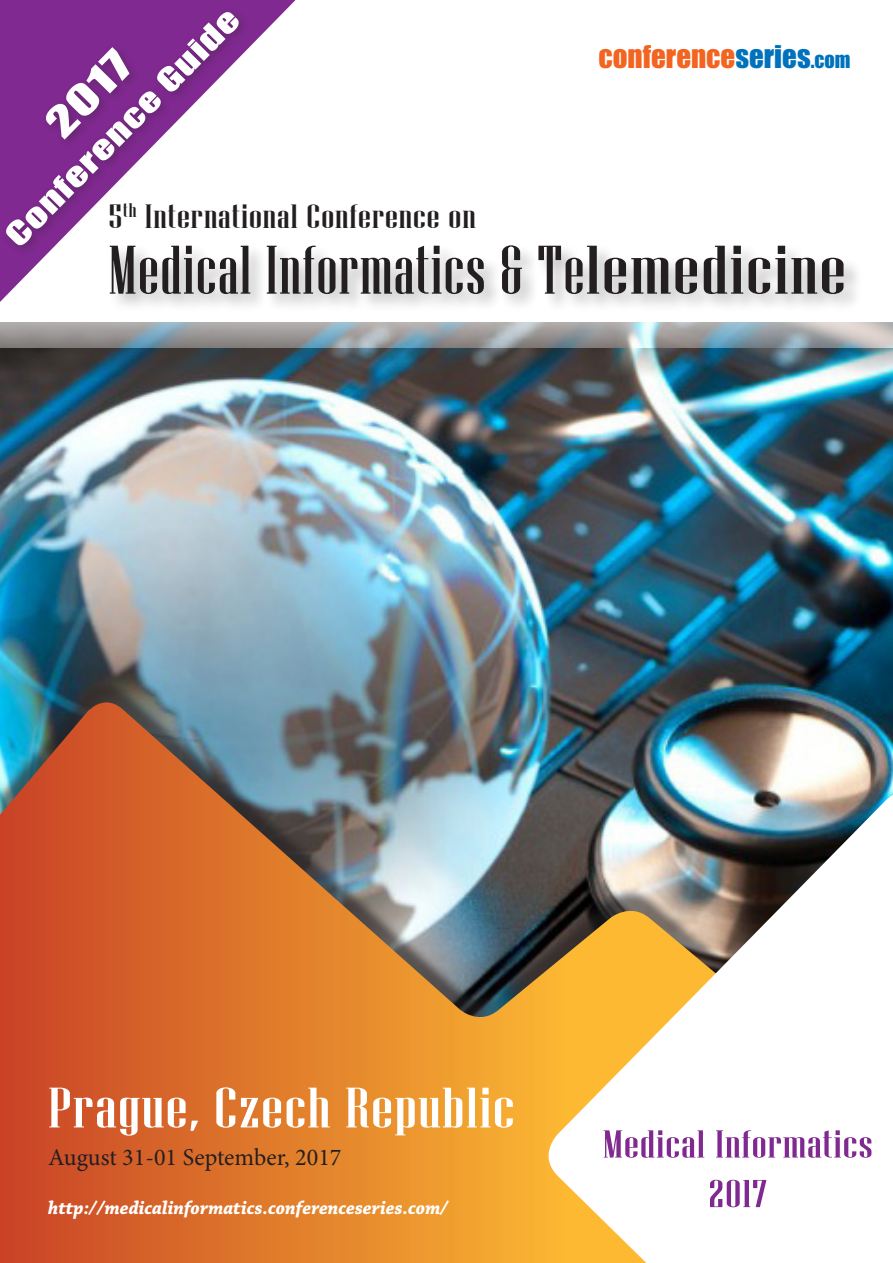
<style>
.page{position:relative;width:893px;height:1263px;background:#fff}
.page>*{position:absolute;margin:0;border:0;box-sizing:border-box;transform-origin:0 0}
.t1{font:68.55px "Niagara Solid";letter-spacing:.02em;color:#231f20;scale:1.1 1}
.t2{font:56.85px "Niagara Solid";letter-spacing:.02em;color:#fff;scale:1.39 1}
.t3{font:39px "Impact";color:#fff;scale:1.39 1}
.t4{font:38.85px/49.7px "Niagara Solid";letter-spacing:.02em;color:#802990;text-align:center;scale:1.39 1}
.t5{font:33.6px "Niagara Solid";letter-spacing:.02em;color:#231f20;scale:1.39 1}
.t6{font:30px "Impact";color:#fff;scale:1.39 1}
.t7{font:28.95px "Impact";color:#f36421}
.t8{font:24.15px "Minion Pro";color:#231f20}
.t9{font:italic 700 19.5px "Chaparral Pro";color:#fff;scale:.95 1}
.s1{color:#0072bc}
.s2{font-size:20.25px;color:#0072bc}
</style>
<div class="page">
<img style="left:0;top:322px;width:893px;height:356px">
<svg style="left:0;top:0;width:296px;height:302px"></svg>
<div style="left:0;top:678px;width:893px;height:576px;background:#231f20;opacity:.6"></div>
<img style="left:0;top:702px;width:893px;height:561px">
<svg style="left:537px;top:795px;width:356px;height:468px"></svg>
<div style="left:1px;top:7px;width:249px;height:249px;background:#231f20;opacity:.3"></div>
<div style="left:108px;top:243px;width:755px;height:70px;background:#231f20;opacity:.3"></div>
<p class="t6" style="left:-6px;top:223px;width:230px;rotate:-45deg">CONFERENCE GUIDE</p>
<p class="t7" style="left:598px;top:34px;width:253px">CONFERENCE<span class="s1">SERIES</span><span class="s2">.COM</span></p>
<p class="t3" style="left:31px;top:108px;width:74px;rotate:-45deg">2017</p>
<p class="t5" style="left:108px;top:199px;width:266px">5<sup>th</sup> International Conference on</p>
<p class="t1" style="left:109px;top:234px;width:672px">Medical Informatics &amp; Telemedicine</p>
<p class="t2" style="left:48px;top:1078px;width:337px">Prague, Czech Republic</p>
<p class="t8" style="left:48px;top:1141px;width:295px">August 31-01 September, 2017</p>
<p class="t9" style="left:48px;top:1196px;width:423px">http://medicalinformatics.conferenceseries.com/</p>
<p class="t4" style="left:603px;top:1119px;width:196px">Medical Informatics<br>2017</p>
</div>
